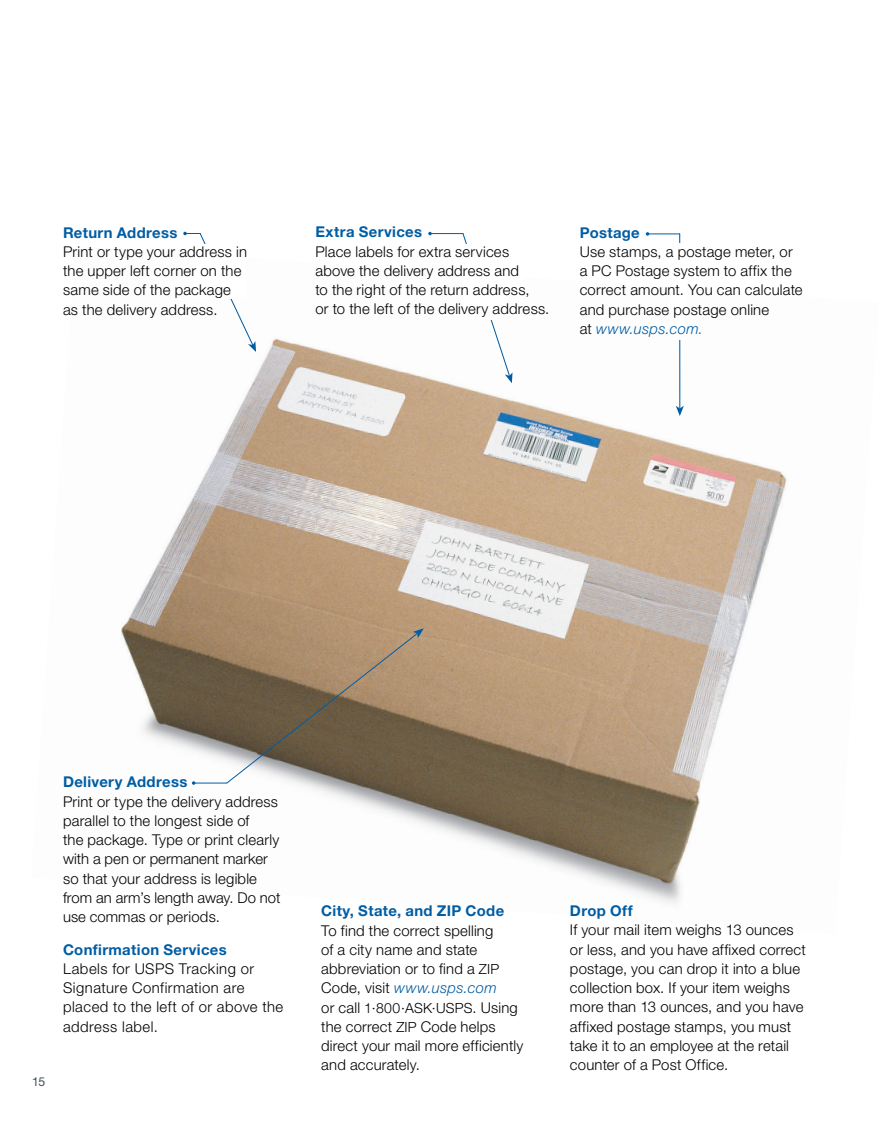
<style>
.page{position:relative;width:882px;height:1134px;background:#fff}
.page>*{position:absolute;margin:0;border:0;box-sizing:border-box;transform-origin:0 0}
.t1{font:300 14.88px/19.2px "Helvetica Neue";letter-spacing:.015em;color:#000}
.t2{font:700 14.88px "Helvetica Neue";letter-spacing:.025em;color:#005da4}
.t3{font:300 14.88px/19.2px "Helvetica Neue";letter-spacing:.035em;color:#000}
.t4{font:300 14px "Helvetica Neue";letter-spacing:.015em;color:#000}
.t5{font:12.25px "Helvetica Neue";color:#3d505a}
.s1{font-style:italic;color:#005da4}
.s2{font-size:14px}
.s3{font-size:14.88px}
</style>
<div class="page">
<img style="left:121px;top:338px;width:666px;height:566px">
<svg style="left:226px;top:628px;width:198px;height:156px;background:#8c7960"></svg>
<svg style="left:439px;top:233px;width:95px;height:150px"></svg>
<hr style="left:679px;top:233px;width:1px;height:175px;background:#005da4">
<svg style="left:676px;top:406px;width:8px;height:10px"></svg>
<svg style="left:183px;top:232px;width:73px;height:120px"></svg>
<hr style="left:430px;top:233px;width:33px;height:1px;background:#005da4">
<hr style="left:648px;top:233px;width:32px;height:1px;background:#005da4">
<div style="left:195px;top:244px;width:51px;height:55px;background:#fff"></div>
<div style="left:464px;top:244px;width:59px;height:76px;background:#fff"></div>
<div style="left:672px;top:243px;width:15px;height:97px;background:#fff"></div>
<hr style="left:194px;top:783px;width:33px;height:1px;background:#005da4">
<p class="t2" style="left:63px;top:223px;width:116px">Return Address</p>
<p class="t1" style="left:63px;top:242px;width:186px">Print or type your address in the upper left corner on the same side of the package as the delivery address.</p>
<p class="t2" style="left:315px;top:223px;width:108px">Extra Services</p>
<p class="t1" style="left:315px;top:241px;width:235px">Place labels for extra services above the delivery address and<br>to the right of the return address,<br>or to the left of the delivery address.</p>
<p class="t2" style="left:580px;top:223px;width:62px">Postage</p>
<p class="t1" style="left:580px;top:242px;width:224px">Use stamps, a postage meter, or a PC Postage system to affix the correct amount. You can calculate and purchase postage online<br>at <span class="s1">www.usps.com.</span></p>
<p class="t5" style="left:32px;top:1075px;width:15px">15</p>
<p class="t2" style="left:63px;top:773px;width:126px">Delivery Address</p>
<p class="t1" style="left:63px;top:791px;width:219px">Print or type the delivery address parallel to the longest side of<br>the package. Type or print clearly with a pen or permanent marker so that your address is legible from an arm’s length away. Do not use commas or periods.</p>
<p class="t2" style="left:63px;top:940px;width:165px">Confirmation Services</p>
<p class="t3" style="left:63px;top:959px;width:222px">Labels for USPS Tracking or<br>Signature Confirmation are placed to the left of or above the address label.</p>
<p class="t2" style="left:321px;top:902px;width:185px">City, State, and ZIP Code</p>
<p class="t1" style="left:321px;top:920px;width:179px">To find the correct spelling of a city name and state abbreviation or to find a <span class="s2">ZIP<br></span>Code, visit <span class="s1">www.usps.com</span></p>
<p class="t4" style="left:321px;top:999px;width:198px"><span class="s3">or call</span> 1·800·ASK·USPS<span class="s3">. Using</span></p>
<p class="t1" style="left:321px;top:1017px;width:204px">the correct <span class="s2">ZIP</span> Code helps direct your mail more efficiently and accurately.</p>
<p class="t2" style="left:570px;top:902px;width:64px">Drop Off</p>
<p class="t1" style="left:570px;top:920px;width:237px">If your mail item weighs 13 ounces or less, and you have affixed correct postage, you can drop it into a blue collection box. If your item weighs more than 13 ounces, and you have affixed postage stamps, you must take it to an employee at the retail counter of a Post Office.</p>
</div>
